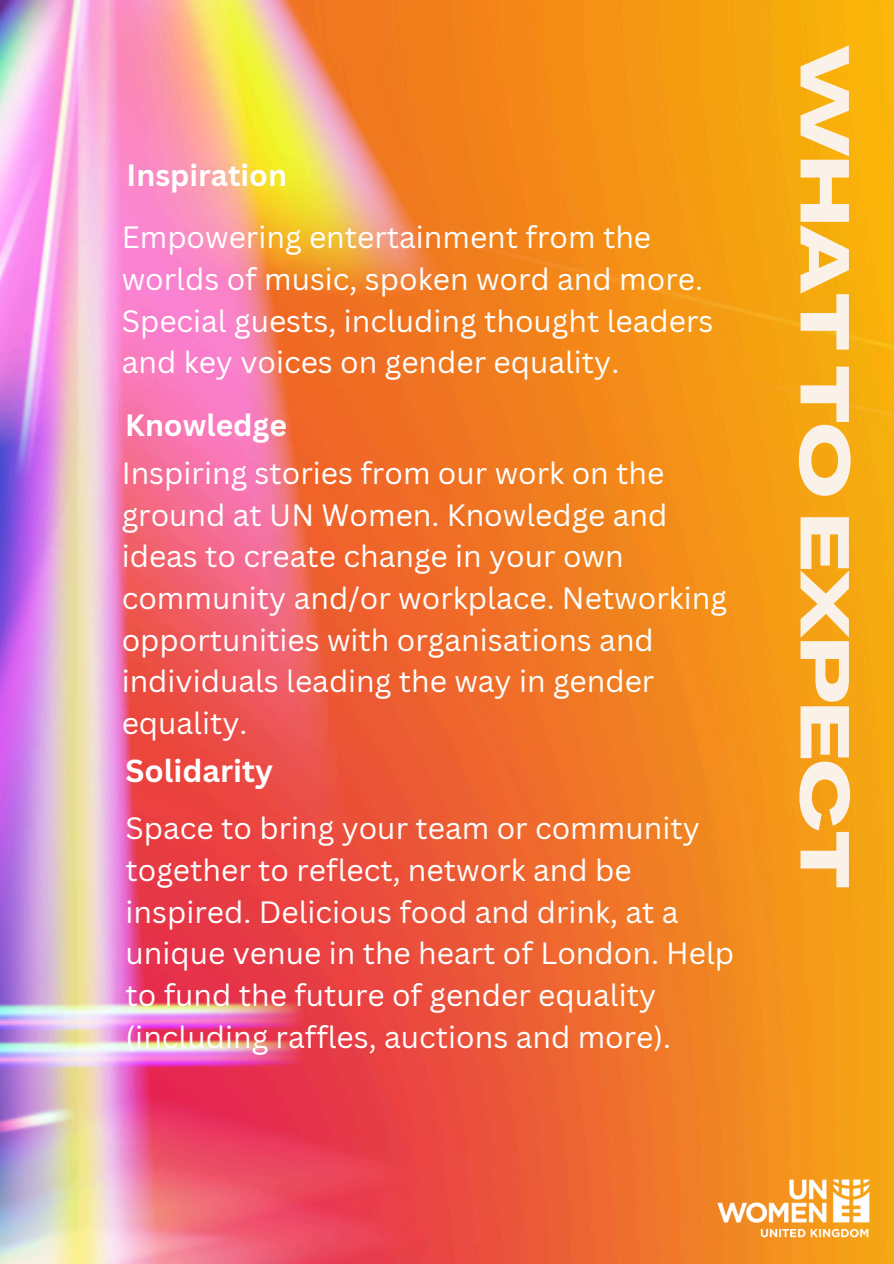
<style>
.page{position:relative;width:894px;height:1264px;background:#fff}
.page>*{position:absolute;margin:0;border:0;box-sizing:border-box;transform-origin:0 0}
.t1{font:800 67.5px "Agrandir Grand";color:#faf2e9}
.t2{font:700 31.05px "Canva Sans";color:#fff}
.t3{font:30px/41.7px "Canva Sans";color:#fff}
.t4{font:700 30px "Canva Sans";color:#fff}
</style>
<div class="page">
<img style="left:0;top:0;width:893px;height:1263px">
<img style="left:715px;top:1178px;width:156px;height:60px">
<p class="t4" style="left:126px;top:154px;width:162px">Inspiration</p>
<p class="t3" style="left:122px;top:216px;width:593px">Empowering entertainment from the worlds of music, spoken word and more.<br>Special guests, including thought leaders and key voices on gender equality.</p>
<h2 class="t4" style="left:125px;top:404px;width:163px">Knowledge</h2>
<h1 class="t3" style="left:122px;top:451px;width:606px">Inspiring stories from our work on the ground at UN Women. Knowledge and ideas to create change in your own community and/or workplace. Networking opportunities with organisations and individuals leading the way in gender equality.</h1>
<p class="t2" style="left:125px;top:748px;width:149px">Solidarity</p>
<p class="t3" style="left:125px;top:806px;width:610px">Space to bring your team or community together to reflect, network and be inspired. Delicious food and drink, at a unique venue in the heart of London. Help to fund the future of gender equality (including raffles, auctions and more).</p>
<h2 class="t1" style="left:851px;top:45px;width:844px;rotate:90deg">WHAT TO EXPECT</h2>
</div>
